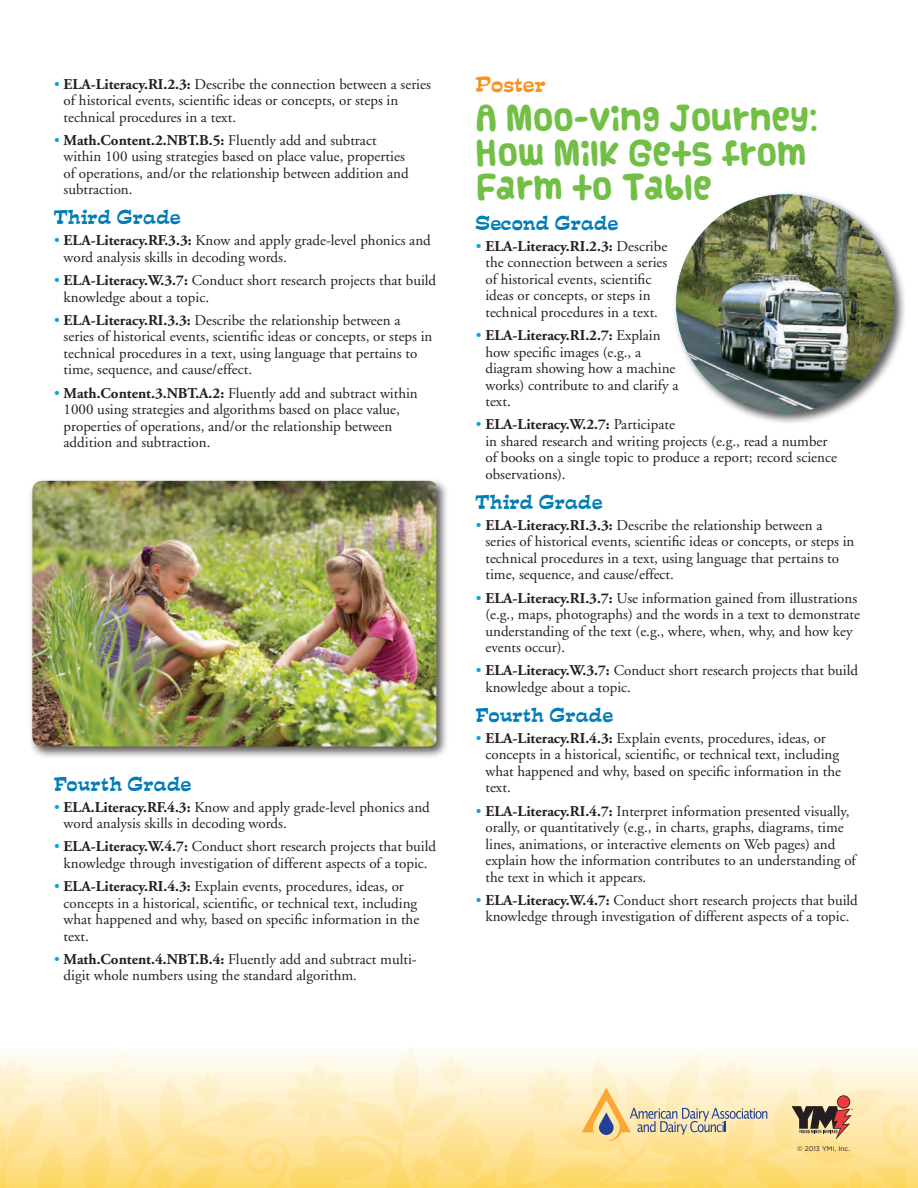
<style>
.page{position:relative;width:918px;height:1188px;background:#fff}
.page>*{position:absolute;margin:0;border:0;box-sizing:border-box;transform-origin:0 0}
.t1{font:27px/34.5px "Vanilla";color:#71bf44}
.t2{font:19.5px "Mirisch";color:#f7931d}
.t3{font:18px "Mirisch";color:#007cb6}
.t4{font:15px/16.5px "Adobe Garamond";color:#231f20}
.t5{font:6.75px "Gotham";color:#231f20}
.s1{color:#00a6e0}
.s2{font-weight:700}
</style>
<div class="page">
<div style="left:29px;top:477px;width:420px;height:283px;background:#231f20;opacity:.75"></div>
<img style="left:32px;top:481px;width:404px;height:266px">
<div style="left:672px;top:191px;width:235px;height:234px;background:#231f20;opacity:.75"></div>
<img style="left:676px;top:194px;width:218px;height:219px;border-radius:109px">
<svg style="left:0;top:1047px;width:907px;height:141px;background:#fae6af"></svg>
<p class="t4" style="left:64px;top:76px;width:369px;text-indent:-10px"><span class="s1">•</span> <span class="s2">ELA-Literacy.RI.2.3:</span> Describe the connection between a series of historical events, scientific ideas or concepts, or steps in technical procedures in a text.</p>
<p class="t4" style="left:64px;top:132px;width:347px;text-indent:-10px"><span class="s1">•</span> <span class="s2">Math.Content.2.NBT.B.5:</span> Fluently add and subtract within 100 using strategies based on place value, properties of operations, and/or the relationship between addition and subtraction.</p>
<p class="t3" style="left:54px;top:209px;width:129px">Third Grade</p>
<p class="t4" style="left:64px;top:233px;width:369px;text-indent:-10px"><span class="s1">•</span> <span class="s2">ELA-Literacy.RF.3.3:</span> Know and apply grade-level phonics and word analysis skills in decoding words.</p>
<p class="t4" style="left:64px;top:273px;width:374px;text-indent:-10px"><span class="s1">•</span> <span class="s2">ELA-Literacy.W.3.7:</span> Conduct short research projects that build knowledge about a topic.</p>
<p class="t4" style="left:64px;top:312px;width:370px;text-indent:-10px"><span class="s1">•</span> <span class="s2">ELA-Literacy.RI.3.3:</span> Describe the relationship between a series of historical events, scientific ideas or concepts, or steps in technical procedures in a text, using language that pertains to time, sequence, and cause/effect.</p>
<p class="t4" style="left:64px;top:385px;width:356px;text-indent:-10px"><span class="s1">•</span> <span class="s2">Math.Content.3.NBT.A.2:</span> Fluently add and subtract within 1000 using strategies and algorithms based on place value, properties of operations, and/or the relationship between addition and subtraction.</p>
<p class="t3" style="left:54px;top:775px;width:139px">Fourth Grade</p>
<p class="t4" style="left:64px;top:799px;width:368px;text-indent:-10px"><span class="s1">•</span> <span class="s2">ELA.Literacy.RF.4.3:</span> Know and apply grade-level phonics and word analysis skills in decoding words.</p>
<p class="t4" style="left:54px;top:839px;width:384px;text-align:center"><span class="s1">•</span> <span class="s2">ELA-Literacy.W.4.7:</span> Conduct short research projects that build knowledge through investigation of different aspects of a topic.</p>
<p class="t4" style="left:64px;top:879px;width:357px;text-indent:-10px"><span class="s1">•</span> <span class="s2">ELA-Literacy.RI.4.3:</span> Explain events, procedures, ideas, or concepts in a historical, scientific, or technical text, including what happened and why, based on specific information in the text.</p>
<p class="t4" style="left:64px;top:951px;width:355px;text-indent:-10px"><span class="s1">•</span> <span class="s2">Math.Content.4.NBT.B.4:</span> Fluently add and subtract multi&shy;digit whole numbers using the standard algorithm.</p>
<h2 class="t2" style="left:476px;top:75px;width:72px">Poster</h2>
<h1 class="t1" style="left:476px;top:101px;width:343px">A Moo-ving Journey:<br>How Milk Gets from<br>Farm to Table</h1>
<p class="t3" style="left:476px;top:214px;width:145px">Second Grade</p>
<p class="t4" style="left:485px;top:238px;width:183px;text-indent:-10px"><span class="s1">•</span> <span class="s2">ELA-Literacy.RI.2.3:</span> Describe the connection between a series of historical events, scientific ideas or concepts, or steps in technical procedures in a text.</p>
<p class="t4" style="left:485px;top:327px;width:195px;text-indent:-10px"><span class="s1">•</span> <span class="s2">ELA-Literacy.RI.2.7:</span> Explain how specific images (e.g., a diagram showing how a machine works) contribute to and clarify a text.</p>
<p class="t4" style="left:485px;top:417px;width:353px;text-indent:-10px"><span class="s1">•</span> <span class="s2">ELA-Literacy.W.2.7:</span> Participate<br>in shared research and writing projects (e.g., read a number of books on a single topic to produce a report; record science observations).</p>
<p class="t3" style="left:476px;top:493px;width:129px">Third Grade</p>
<p class="t4" style="left:485px;top:517px;width:370px;text-indent:-10px"><span class="s1">•</span> <span class="s2">ELA-Literacy.RI.3.3:</span> Describe the relationship between a series of historical events, scientific ideas or concepts, or steps in technical procedures in a text, using language that pertains to time, sequence, and cause/effect.</p>
<p class="t4" style="left:485px;top:590px;width:376px;text-indent:-10px"><span class="s1">•</span> <span class="s2">ELA-Literacy.RI.3.7:</span> Use information gained from illustrations (e.g., maps, photographs) and the words in a text to demonstrate understanding of the text (e.g., where, when, why, and how key events occur).</p>
<p class="t4" style="left:485px;top:663px;width:374px;text-indent:-10px"><span class="s1">•</span> <span class="s2">ELA-Literacy.W.3.7:</span> Conduct short research projects that build knowledge about a topic.</p>
<p class="t3" style="left:476px;top:706px;width:139px">Fourth Grade</p>
<p class="t4" style="left:485px;top:730px;width:357px;text-indent:-10px"><span class="s1">•</span> <span class="s2">ELA-Literacy.RI.4.3:</span> Explain events, procedures, ideas, or concepts in a historical, scientific, or technical text, including what happened and why, based on specific information in the text.</p>
<p class="t4" style="left:485px;top:803px;width:372px;text-indent:-10px"><span class="s1">•</span> <span class="s2">ELA-Literacy.RI.4.7:</span> Interpret information presented visually, orally, or quantitatively (e.g., in charts, graphs, diagrams, time lines, animations, or interactive elements on Web pages) and explain how the information contributes to an understanding of the text in which it appears.</p>
<p class="t4" style="left:476px;top:892px;width:384px;text-align:center"><span class="s1">•</span> <span class="s2">ELA-Literacy.W.4.7:</span> Conduct short research projects that build knowledge through investigation of different aspects of a topic.</p>
<p class="t5" style="left:797px;top:1145px;width:55px">© 2013 YMI, Inc.</p>
</div>
